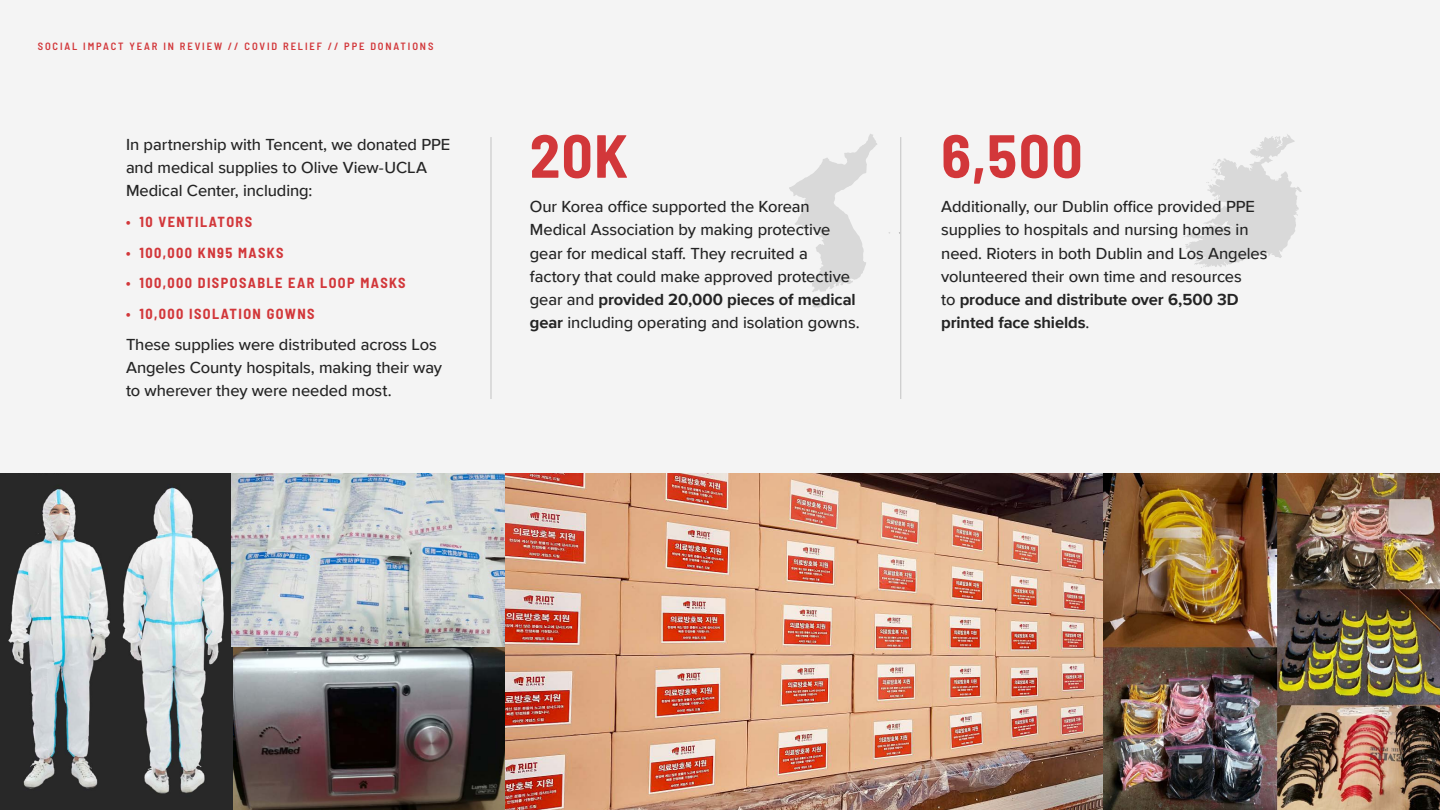
<style>
.page{position:relative;width:1440px;height:810px;background:#f4f4f4}
.page>*{position:absolute;margin:0;border:0;box-sizing:border-box;transform-origin:0 0}
.t1{font:700 semi-condensed 60.75px "Barlow";letter-spacing:.025em;color:#d2373a}
.t2{font:500 16.5px/23.2px "Proxima Nova";letter-spacing:-.005em;color:#242424}
.t3{font:700 semi-condensed 14.25px "Barlow";letter-spacing:.1em;color:#d2373a}
.t4{font:600 semi-condensed 10.5px "Barlow";letter-spacing:.18em;color:#d2373a}
.s1{font-weight:700}
</style>
<div class="page">
<svg style="left:1184px;top:134px;width:118px;height:134px"></svg>
<svg style="left:789px;top:134px;width:88px;height:158px"></svg>
<svg style="left:812px;top:301px;width:13px;height:7px"></svg>
<img style="left:232px;top:646px;width:274px;height:164px">
<img style="left:0;top:474px;width:232px;height:336px">
<img style="left:231px;top:474px;width:275px;height:172px">
<img style="left:506px;top:474px;width:598px;height:336px">
<hr style="left:490px;top:137px;width:2px;height:262px;background:#c8c8c8">
<hr style="left:900px;top:137px;width:1px;height:262px;background:#c8c8c8">
<img style="left:1104px;top:474px;width:336px;height:336px">
<p class="t4" style="left:38px;top:38px;width:397px">SOCIAL IMPACT YEAR IN REVIEW // COVID RELIEF // PPE DONATIONS</p>
<p class="t2" style="left:126px;top:132px;width:326px">In partnership with Tencent, we donated PPE and medical supplies to Olive View-UCLA<br>Medical Center, including:</p>
<p class="t3" style="left:126px;top:211px;width:128px">• 10 VENTILATORS</p>
<p class="t3" style="left:126px;top:242px;width:159px">• 100,000 KN95 MASKS</p>
<p class="t3" style="left:126px;top:273px;width:281px">• 100,000 DISPOSABLE EAR LOOP MASKS</p>
<p class="t3" style="left:126px;top:304px;width:190px">• 10,000 ISOLATION GOWNS</p>
<p class="t2" style="left:126px;top:332px;width:318px">These supplies were distributed across Los<br>Angeles County hospitals, making their way to wherever they were needed most.</p>
<h1 class="t1" style="left:530px;top:112px;width:100px">20K</h1>
<p class="t2" style="left:530px;top:194px;width:331px">Our Korea office supported the Korean Medical Association by making protective gear for medical staff. They recruited a factory that could make approved protective gear and <span class="s1">provided 20,000 pieces of medical gear</span> including operating and isolation gowns.</p>
<h1 class="t1" style="left:941px;top:112px;width:143px">6,500</h1>
<p class="t2" style="left:941px;top:194px;width:328px">Additionally, our Dublin office provided PPE supplies to hospitals and nursing homes in need. Rioters in both Dublin and Los Angeles volunteered their own time and resources<br>to <span class="s1">produce and distribute over 6,500 3D printed face shields</span>.</p>
</div>
